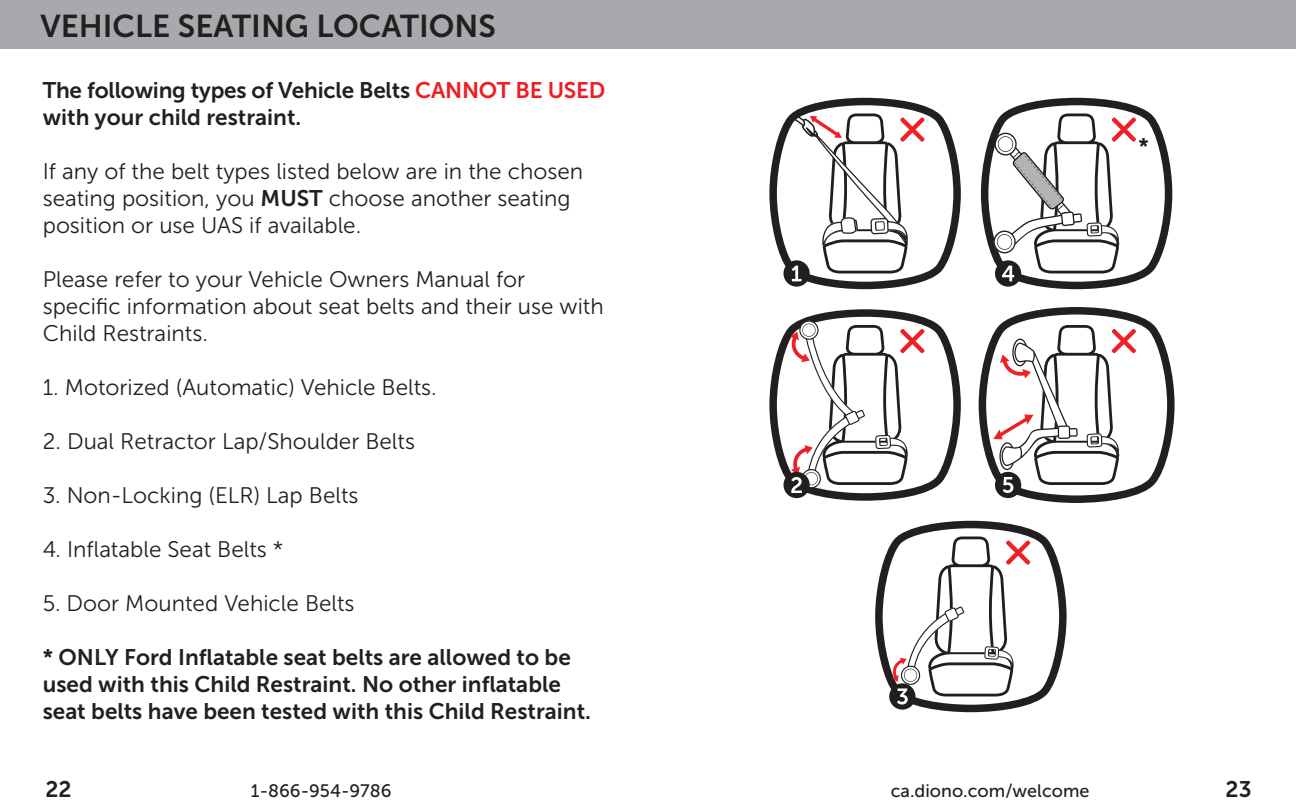
<style>
.page{position:relative;width:1296px;height:810px;background:#fff}
.page>*{position:absolute;margin:0;border:0;box-sizing:border-box;transform-origin:0 0}
.t1{font:31.5px "Museo Sans 700";color:#231f20}
.t2{font:22.5px/27px "Museo Sans 300";color:#231f20}
.t3{font:22.5px/27px "Museo Sans 700";color:#231f20}
.t4{font:18px "Museo Sans 500";color:#231f20}
.s1{color:#ee1d23}
.s2{font-family:"Museo Sans 700"}
</style>
<div class="page">
<svg style="left:769px;top:97px;width:192px;height:193px"></svg>
<svg style="left:980px;top:97px;width:193px;height:193px"></svg>
<svg style="left:875px;top:520px;width:192px;height:193px"></svg>
<svg style="left:769px;top:309px;width:192px;height:192px"></svg>
<svg style="left:978px;top:307px;width:197px;height:196px"></svg>
<div style="left:0;top:0;width:1296px;height:49px;background:#a8a9ad"></div>
<p class="t1" style="left:40px;top:8px;width:457px">VEHICLE SEATING LOCATIONS</p>
<p class="t3" style="left:43px;top:77px;width:564px">The following types of Vehicle Belts <span class="s1">CANNOT BE USED </span>with your child restraint.</p>
<p class="t2" style="left:43px;top:158px;width:542px">If any of the belt types listed below are in the chosen seating position, you <span class="s2">MUST</span> choose another seating position or use UAS if available.</p>
<p class="t2" style="left:43px;top:266px;width:563px">Please refer to your Vehicle Owners Manual for specific information about seat belts and their use with<br>Child Restraints.</p>
<p class="t2" style="left:43px;top:374px;width:395px">1. Motorized (Automatic) Vehicle Belts.</p>
<p class="t2" style="left:43px;top:428px;width:374px">2. Dual Retractor Lap/Shoulder Belts</p>
<p class="t2" style="left:43px;top:482px;width:317px">3. Non-Locking (ELR) Lap Belts</p>
<p class="t2" style="left:43px;top:536px;width:242px">4. Inflatable Seat Belts *</p>
<p class="t2" style="left:43px;top:590px;width:313px">5. Door Mounted Vehicle Belts</p>
<p class="t3" style="left:43px;top:644px;width:550px">* ONLY Ford Inflatable seat belts are allowed to be used with this Child Restraint. No other inflatable seat belts have been tested with this Child Restraint.</p>
<p class="t3" style="left:1138px;top:133px;width:12px">*</p>
<p class="t3" style="left:46px;top:776px;width:28px">22</p>
<p class="t4" style="left:251px;top:781px;width:142px">1-866-954-9786</p>
<p class="t4" style="left:891px;top:781px;width:200px">ca.diono.com/welcome</p>
<p class="t3" style="left:1226px;top:776px;width:27px">23</p>
</div>
